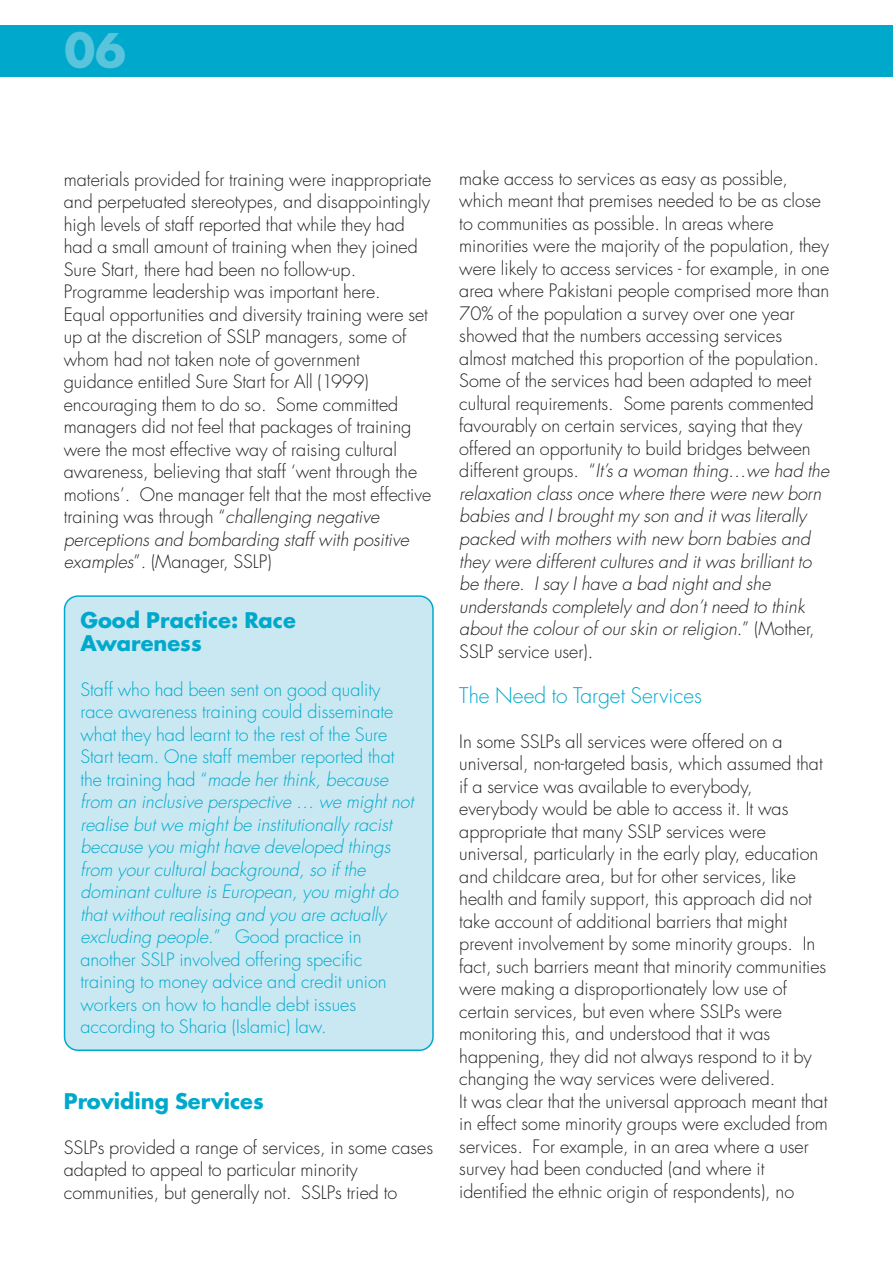
<style>
.page{position:relative;width:893px;height:1263px;background:#fff}
.page>*{position:absolute;margin:0;border:0;box-sizing:border-box;transform-origin:0 0}
.t1{font:700 45px "Futura";color:#5bc4dd}
.t2{font:700 21px/22.5px "Futura";color:#00a9cc}
.t3{font:300 21px "Futura";color:#00a9cc}
.t4{font:300 18px/22.5px "Futura";color:#231f20}
.t5{font:300 18px/22.5px "Futura";color:#00a9cc}
.s1{font-style:italic}
</style>
<div class="page">
<div style="left:0;top:26px;width:893px;height:51px;background:#00a9cc"></div>
<div style="left:64px;top:595px;width:370px;height:456px;background:#c9e8f2"></div>
<h1 class="t1" style="left:64px;top:30px;width:63px">06</h1>
<p class="t4" style="left:64px;top:170px;width:369px">materials provided for training were inappropriate and perpetuated stereotypes, and disappointingly high levels of staff reported that while they had had a small amount of training when they joined Sure Start, there had been no follow-up.<br>Programme leadership was important here.<br>Equal opportunities and diversity training were set up at the discretion of SSLP managers, some of whom had not taken note of government guidance entitled Sure Start for All (1999) encouraging them to do so. Some committed managers did not feel that packages of training were the most effective way of raising cultural awareness, believing that staff ‘went through the motions’. One manager felt that the most effective training was through “<span class="s1">challenging negative perceptions and bombarding staff with positive examples</span>”. (Manager, SSLP)</p>
<p class="t2" style="left:80px;top:611px;width:217px">Good Practice: Race<br>Awareness</p>
<p class="t5" style="left:80px;top:679px;width:335px">Staff who had been sent on good quality race awareness training could disseminate what they had learnt to the rest of the Sure Start team. One staff member reported that the training had “<span class="s1">made her think, because from an inclusive perspective … we might not realise but we might be institutionally racist because you might have developed things from your cultural background, so if the dominant culture is European, you might do that without realising and you are actually excluding people</span>.” Good practice in another SSLP involved offering specific training to money advice and credit union workers on how to handle debt issues according to Sharia (Islamic) law.</p>
<p class="t2" style="left:64px;top:1091px;width:202px">Providing Services</p>
<p class="t4" style="left:64px;top:1137px;width:371px">SSLPs provided a range of services, in some cases adapted to appeal to particular minority communities, but generally not. SSLPs tried to</p>
<p class="t4" style="left:459px;top:169px;width:372px">make access to services as easy as possible, which meant that premises needed to be as close to communities as possible. In areas where minorities were the majority of the population, they were likely to access services - for example, in one area where Pakistani people comprised more than 70% of the population a survey over one year showed that the numbers accessing services almost matched this proportion of the population.<br>Some of the services had been adapted to meet cultural requirements. Some parents commented favourably on certain services, saying that they offered an opportunity to build bridges between different groups. “<span class="s1">It’s a woman thing…we had the relaxation class once where there were new born babies and I brought my son and it was literally packed with mothers with new born babies and they were different cultures and it was brilliant to be there. I say I have a bad night and she understands completely and don’t need to think about the colour of our skin or religion</span>.” (Mother, SSLP service user).</p>
<p class="t3" style="left:459px;top:685px;width:244px">The Need to Target Services</p>
<p class="t4" style="left:459px;top:731px;width:370px">In some SSLPs all services were offered on a universal, non-targeted basis, which assumed that if a service was available to everybody, everybody would be able to access it. It was appropriate that many SSLP services were universal, particularly in the early play, education and childcare area, but for other services, like health and family support, this approach did not take account of additional barriers that might prevent involvement by some minority groups. In fact, such barriers meant that minority communities were making a disproportionately low use of certain services, but even where SSLPs were monitoring this, and understood that it was happening, they did not always respond to it by changing the way services were delivered.<br>It was clear that the universal approach meant that in effect some minority groups were excluded from services. For example, in an area where a user survey had been conducted (and where it identified the ethnic origin of respondents), no</p>
</div>
